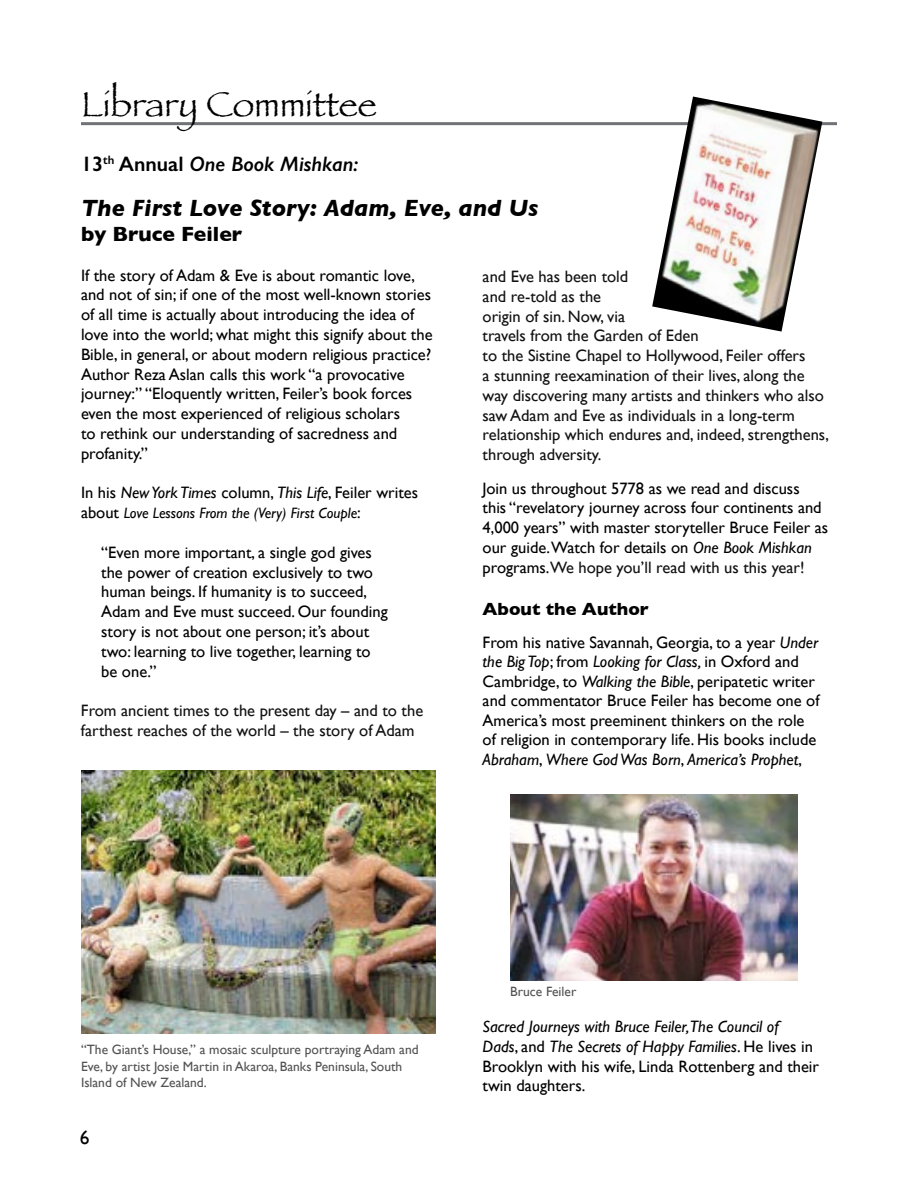
<style>
.page{position:relative;width:918px;height:1188px;background:#fff}
.page>*{position:absolute;margin:0;border:0;box-sizing:border-box;transform-origin:0 0}
.t1{font:36px "Papyrus";color:#000}
.t2{font:italic 700 24px "Gill Sans";color:#000}
.t3{font:italic 600 21px "Gill Sans";color:#000}
.t4{font:700 21px "Gill Sans";color:#000}
.t5{font:19.5px "Gill Sans";color:#000}
.t6{font:700 18px "Gill Sans";color:#000}
.t7{font:16.5px/19.8px "Gill Sans";color:#000}
.t8{font:16.5px/19.8px "Gill Sans";color:#111}
.t9{font:italic 16.5px/19.8px "Gill Sans";color:#000}
.t10{font:italic 15px "Gill Sans";color:#000}
.t11{font:13.5px/16.2px "Gill Sans";color:#525252}
.s1{font-style:normal}
.s2{font-style:italic}
.s3{font-style:normal;font-size:16.5px}
.s4{color:#111}
</style>
<div class="page">
<hr style="left:81px;top:122px;width:756px;height:3px;background:#717275">
<img style="left:652px;top:97px;width:170px;height:235px">
<img style="left:81px;top:770px;width:354px;height:263px">
<img style="left:510px;top:794px;width:287px;height:186px">
<h1 class="t1" style="left:81px;top:83px;width:298px">Library Committee</h1>
<p class="t3" style="left:81px;top:151px;width:279px"><span class="s1">13</span><sup>th</sup> <span class="s1">Annual</span> One Book Mishkan:</p>
<h2 class="t2" style="left:81px;top:194px;width:459px">The First Love Story: Adam, Eve, and Us</h2>
<p class="t4" style="left:81px;top:217px;width:163px">by Bruce Feiler</p>
<p class="t7" style="left:81px;top:265px;width:353px">If the story of Adam &amp; Eve is about romantic love, and not of sin; if one of the most well-known stories of all time is actually about introducing the idea of love into the world; what might this signify about the Bible, in general, or about modern religious practice?<br>Author Reza Aslan calls this work “a provocative journey:” “Eloquently written, Feiler’s book forces even the most experienced of religious scholars<br>to rethink our understanding of sacredness and profanity.”</p>
<p class="t7" style="left:81px;top:483px;width:339px">In his <span class="s2">New York Times</span> column, <span class="s2">This Life</span>, Feiler writes</p>
<p class="t10" style="left:81px;top:505px;width:281px"><span class="s3">about</span> Love Lessons From the (Very) First Couple<span class="s3">:</span></p>
<p class="t7" style="left:101px;top:542px;width:288px">“Even more important, a single god gives the power of creation exclusively to two human beings. If humanity is to succeed, Adam and Eve must succeed. Our founding story is not about one person; it’s about two: learning to live together, learning to be one.”</p>
<p class="t8" style="left:81px;top:701px;width:344px">From ancient times to the present day – and to the farthest reaches of the world – the story of Adam</p>
<p class="t8" style="left:483px;top:266px;width:348px">and Eve has been told<br>and re-told as the<br>origin of sin. Now, via<br>travels from the Garden of Eden<br>to the Sistine Chapel to Hollywood, Feiler offers<br>a stunning reexamination of their lives, along the way discovering many artists and thinkers who also saw Adam and Eve as individuals in a long-term relationship which endures and, indeed, strengthens, through adversity.</p>
<p class="t7" style="left:483px;top:478px;width:347px">Join us throughout 5778 as we read and discuss<br>this “revelatory journey across four continents and 4,000 years” with master storyteller Bruce Feiler as our guide.Watch for details on <span class="s2">One Book Mishkan </span>programs.<span class="s4">We hope you’ll read with us this year!</span></p>
<p class="t6" style="left:483px;top:594px;width:168px">About the Author</p>
<p class="t7" style="left:483px;top:632px;width:338px">From his native Savannah, Georgia, to a year <span class="s2">Under the Big Top</span>; from <span class="s2">Looking for Class,</span> in Oxford and Cambridge, to <span class="s2">Walking the Bible</span>, peripatetic writer and commentator Bruce Feiler has become one of America’s most preeminent thinkers on the role of religion in contemporary life. His books include <span class="s2">Abraham</span>, <span class="s2">Where God Was Born</span>, <span class="s2">America’s Prophet</span>,</p>
<p class="t11" style="left:81px;top:1042px;width:339px">“The Giant’s House,” a mosaic sculpture portraying Adam and<br>Eve, by artist Josie Martin in Akaroa, Banks Peninsula, South<br>Island of New Zealand.</p>
<p class="t5" style="left:80px;top:1126px;width:11px">6</p>
<p class="t11" style="left:510px;top:984px;width:68px">Bruce Feiler</p>
<p class="t9" style="left:483px;top:1017px;width:338px">Sacred Journeys with Bruce Feiler,The Council of<br>Dads<span class="s1">, and</span> The Secrets of Happy Families<span class="s1">. He lives in Brooklyn with his wife, Linda Rottenberg and their twin daughters.</span></p>
</div>
